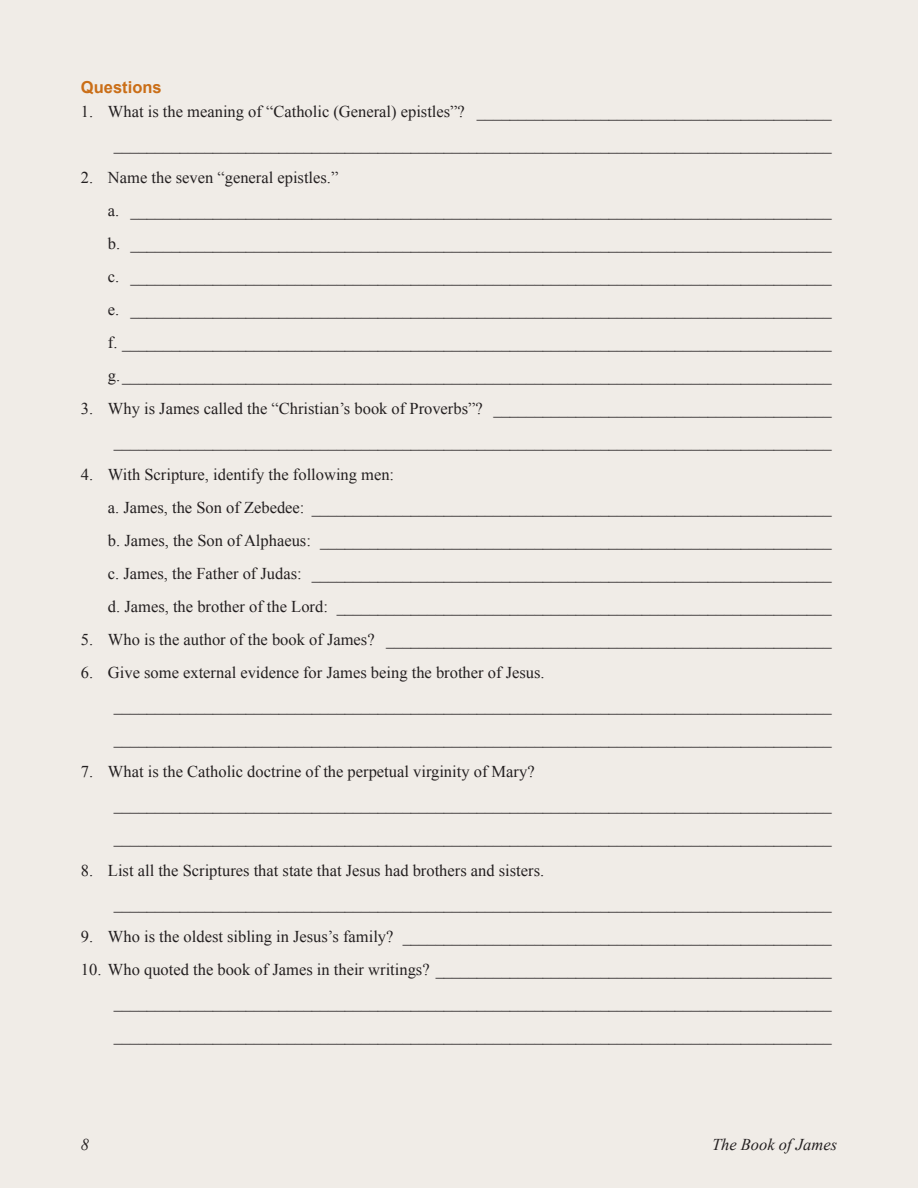
<style>
.page{position:relative;width:918px;height:1188px;background:#f0ece7}
.page>*{position:absolute;margin:0;border:0;box-sizing:border-box;transform-origin:0 0}
.t1{font:16.5px/33px "Times New Roman";color:#231f20}
.t2{font:italic 16.5px "Times New Roman";color:#231f20}
.t3{font:700 16.5px "Arial";color:#ca6e17}
</style>
<div class="page">
<p class="t3" style="left:81px;top:76px;width:82px">Questions</p>
<p class="t1" style="left:81px;top:95px;width:752px;text-align:right">1. What is the meaning of “Catholic (General) epistles”? ___________________________________________ _______________________________________________________________________________________</p>
<p class="t1" style="left:108px;top:161px;width:725px;text-indent:-27px">2. Name the seven “general epistles.”<br>a. _____________________________________________________________________________________ b. _____________________________________________________________________________________ c. _____________________________________________________________________________________ e. _____________________________________________________________________________________ f. ______________________________________________________________________________________ g.______________________________________________________________________________________</p>
<p class="t1" style="left:81px;top:392px;width:752px;text-align:right">3. Why is James called the “Christian’s book of Proverbs”? _________________________________________ _______________________________________________________________________________________</p>
<p class="t1" style="left:108px;top:458px;width:725px;text-indent:-27px">4. With Scripture, identify the following men:<br>a. James, the Son of Zebedee: _______________________________________________________________ b. James, the Son of Alphaeus: ______________________________________________________________ c. James, the Father of Judas: _______________________________________________________________ d. James, the brother of the Lord: ____________________________________________________________</p>
<p class="t1" style="left:81px;top:623px;width:752px">5. Who is the author of the book of James? ______________________________________________________</p>
<p class="t1" style="left:114px;top:656px;width:719px;text-indent:-33px">6. Give some external evidence for James being the brother of Jesus. _______________________________________________________________________________________ _______________________________________________________________________________________</p>
<p class="t1" style="left:114px;top:755px;width:719px;text-indent:-33px">7. What is the Catholic doctrine of the perpetual virginity of Mary? _______________________________________________________________________________________ _______________________________________________________________________________________</p>
<p class="t1" style="left:114px;top:854px;width:719px;text-indent:-33px">8. List all the Scriptures that state that Jesus had brothers and sisters. _______________________________________________________________________________________</p>
<p class="t1" style="left:81px;top:920px;width:752px">9. Who is the oldest sibling in Jesus’s family? ____________________________________________________</p>
<p class="t1" style="left:114px;top:953px;width:719px;text-align:justify;text-indent:-33px">10. Who quoted the book of James in their writings? ________________________________________________ _______________________________________________________________________________________ _______________________________________________________________________________________</p>
<p class="t2" style="left:81px;top:1133px;width:10px">8</p>
<p class="t2" style="left:712px;top:1133px;width:127px">The Book of James</p>
</div>
